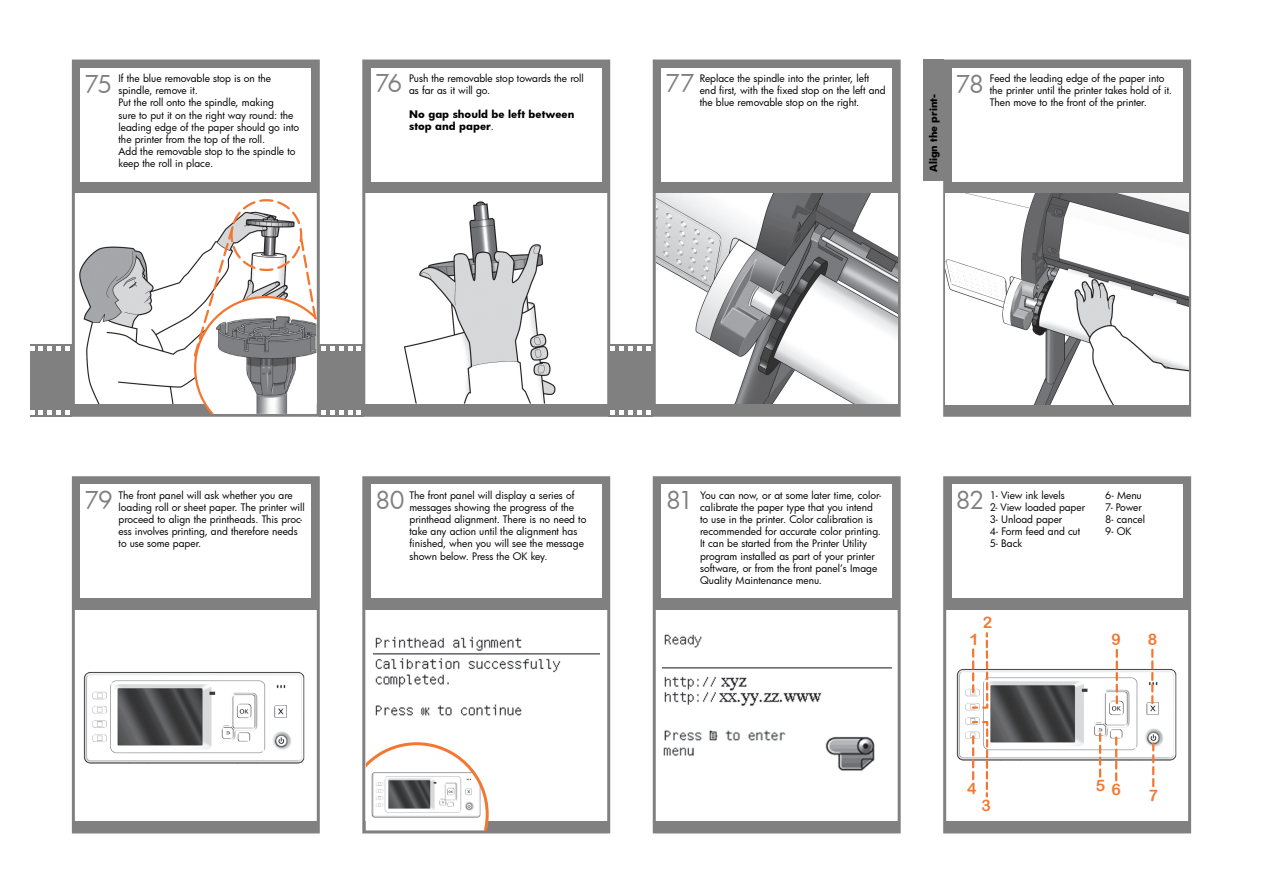
<style>
.page{position:relative;width:1263px;height:893px;background:#fff}
.page>*{position:absolute;margin:0;border:0;box-sizing:border-box;transform-origin:0 0}
.t1{font:24px "Futura";letter-spacing:-.055em;color:#808080}
.t2{font:15.9px "Arial Rounded MT Bold";color:#f37730}
.t3{font:10.2px/12.1px "Futura";color:#000}
.t4{font:700 10.2px/12.1px "Futura";color:#000}
.t5{font:700 9.75px "Futura";letter-spacing:.005em;color:#000}
.s1{font-weight:400}
</style>
<div class="page">
<svg style="left:73px;top:61px;width:245px;height:354px;fill:#808080"></svg>
<div style="left:72px;top:60px;width:248px;height:357px;border:3px solid #808080"></div>
<div style="left:80px;top:68px;width:231px;height:113px;background:#fff"></div>
<div style="left:364px;top:61px;width:245px;height:354px;background:#808080"></div>
<div style="left:364px;top:194px;width:245px;height:210px;background:#fff"></div>
<div style="left:362px;top:60px;width:248px;height:357px;border:3px solid #808080"></div>
<div style="left:371px;top:68px;width:231px;height:113px;background:#fff"></div>
<div style="left:654px;top:61px;width:245px;height:354px;background:#808080"></div>
<div style="left:653px;top:60px;width:248px;height:357px;border:3px solid #808080"></div>
<div style="left:661px;top:68px;width:231px;height:113px;background:#fff"></div>
<div style="left:945px;top:61px;width:244px;height:354px;background:#808080"></div>
<div style="left:943px;top:60px;width:248px;height:357px;border:3px solid #808080"></div>
<div style="left:952px;top:68px;width:230px;height:113px;background:#fff"></div>
<div style="left:73px;top:478px;width:245px;height:354px;background:#808080"></div>
<div style="left:73px;top:611px;width:245px;height:210px;background:#fff"></div>
<div style="left:72px;top:476px;width:248px;height:357px;border:3px solid #808080"></div>
<div style="left:80px;top:485px;width:231px;height:113px;background:#fff"></div>
<div style="left:364px;top:478px;width:245px;height:354px;background:#808080"></div>
<div style="left:364px;top:611px;width:245px;height:210px;background:#fff"></div>
<div style="left:362px;top:476px;width:248px;height:357px;border:3px solid #808080"></div>
<div style="left:371px;top:485px;width:231px;height:113px;background:#fff"></div>
<div style="left:654px;top:478px;width:245px;height:354px;background:#808080"></div>
<div style="left:654px;top:611px;width:245px;height:210px;background:#fff"></div>
<div style="left:653px;top:476px;width:248px;height:357px;border:3px solid #808080"></div>
<div style="left:661px;top:485px;width:231px;height:113px;background:#fff"></div>
<div style="left:945px;top:478px;width:244px;height:354px;background:#808080"></div>
<div style="left:945px;top:611px;width:244px;height:210px;background:#fff"></div>
<div style="left:943px;top:476px;width:248px;height:357px;border:3px solid #808080"></div>
<div style="left:952px;top:485px;width:230px;height:113px;background:#fff"></div>
<svg style="left:319px;top:344px;width:44px;height:73px"></svg>
<div style="left:608px;top:344px;width:45px;height:73px;background:#808080"></div>
<svg style="left:610px;top:346px;width:40px;height:5px"></svg>
<svg style="left:610px;top:410px;width:40px;height:4px"></svg>
<div style="left:30px;top:344px;width:42px;height:73px;background:#808080"></div>
<svg style="left:30px;top:347px;width:40px;height:4px"></svg>
<svg style="left:30px;top:410px;width:40px;height:5px"></svg>
<div style="left:923px;top:60px;width:21px;height:121px;background:#808080"></div>
<img style="left:946px;top:194px;width:242px;height:210px">
<img style="left:656px;top:194px;width:242px;height:210px">
<img style="left:76px;top:197px;width:236px;height:206px">
<svg style="left:192px;top:198px;width:169px;height:216px"></svg>
<img style="left:83px;top:671px;width:222px;height:93px">
<img style="left:403px;top:201px;width:153px;height:203px">
<img style="left:662px;top:634px;width:229px;height:137px">
<img style="left:373px;top:636px;width:226px;height:80px">
<svg style="left:366px;top:742px;width:124px;height:88px"></svg>
<img style="left:956px;top:665px;width:221px;height:98px">
<svg style="left:971px;top:632px;width:18px;height:78px"></svg>
<svg style="left:971px;top:720px;width:18px;height:78px"></svg>
<svg style="left:1099px;top:734px;width:2px;height:43px"></svg>
<svg style="left:1115px;top:738px;width:2px;height:42px"></svg>
<svg style="left:1152px;top:743px;width:2px;height:43px"></svg>
<svg style="left:1151px;top:650px;width:2px;height:53px"></svg>
<svg style="left:1116px;top:650px;width:2px;height:53px"></svg>
<h1 class="t1" style="left:85px;top:68px;width:29px">75</h1>
<p class="t3" style="left:119px;top:72px;width:182px">If the blue removable stop is on the spindle, remove it.<br>Put the roll onto the spindle, making<br>sure to put it on the right way round: the leading edge of the paper should go into the printer from the top of the roll.<br>Add the removable stop to the spindle to keep the roll in place.</p>
<h1 class="t1" style="left:375px;top:67px;width:28px">76</h1>
<p class="t3" style="left:409px;top:72px;width:176px">Push the removable stop towards the roll as far as it will go.</p>
<p class="t4" style="left:409px;top:108px;width:167px">No gap should be left between stop and paper<span class="s1">.</span></p>
<p class="t3" style="left:700px;top:72px;width:187px">Replace the spindle into the printer, left end first, with the fixed stop on the left and the blue removable stop on the right.</p>
<h1 class="t1" style="left:666px;top:67px;width:31px">77</h1>
<p class="t5" style="left:926px;top:172px;width:79px;rotate:-90deg">Align the print-</p>
<p class="t3" style="left:990px;top:72px;width:184px">Feed the leading edge of the paper into the printer until the printer takes hold of it.<br>Then move to the front of the printer.</p>
<h1 class="t1" style="left:956px;top:68px;width:30px">78</h1>
<p class="t3" style="left:119px;top:489px;width:188px">The front panel will ask whether you are loading roll or sheet paper. The printer will proceed to align the printheads. This proc&shy;ess involves printing, and therefore needs to use some paper.</p>
<h1 class="t1" style="left:85px;top:484px;width:30px">79</h1>
<p class="t3" style="left:409px;top:489px;width:178px">The front panel will display a series of messages showing the progress of the printhead alignment. There is no need to take any action until the alignment has finished, when you will see the message shown below. Press the OK key.</p>
<h1 class="t1" style="left:375px;top:484px;width:31px">80</h1>
<h1 class="t1" style="left:956px;top:484px;width:30px">82</h1>
<p class="t3" style="left:990px;top:489px;width:97px">1- View ink levels<br>2- View loaded paper<br>3- Unload paper<br>4- Form feed and cut<br>5- Back</p>
<p class="t3" style="left:1105px;top:489px;width:41px">6- Menu<br>7- Power<br>8- cancel<br>9- OK</p>
<p class="t3" style="left:700px;top:489px;width:183px">You can now, or at some later time, color&shy;calibrate the paper type that you intend to use in the printer. Color calibration is recommended for accurate color printing.<br>It can be started from the Printer Utility program installed as part of your printer software, or from the front panel’s Image Quality Maintenance menu.</p>
<h1 class="t1" style="left:666px;top:484px;width:29px">81</h1>
<h2 class="t2" style="left:983px;top:613px;width:11px">2</h2>
<h2 class="t2" style="left:969px;top:630px;width:11px">1</h2>
<h2 class="t2" style="left:967px;top:778px;width:11px">4</h2>
<h2 class="t2" style="left:981px;top:796px;width:11px">3</h2>
<h2 class="t2" style="left:1111px;top:630px;width:11px">9</h2>
<h2 class="t2" style="left:1148px;top:630px;width:11px">8</h2>
<h2 class="t2" style="left:1096px;top:778px;width:27px">5 6</h2>
<h2 class="t2" style="left:1148px;top:786px;width:11px">7</h2>
</div>
